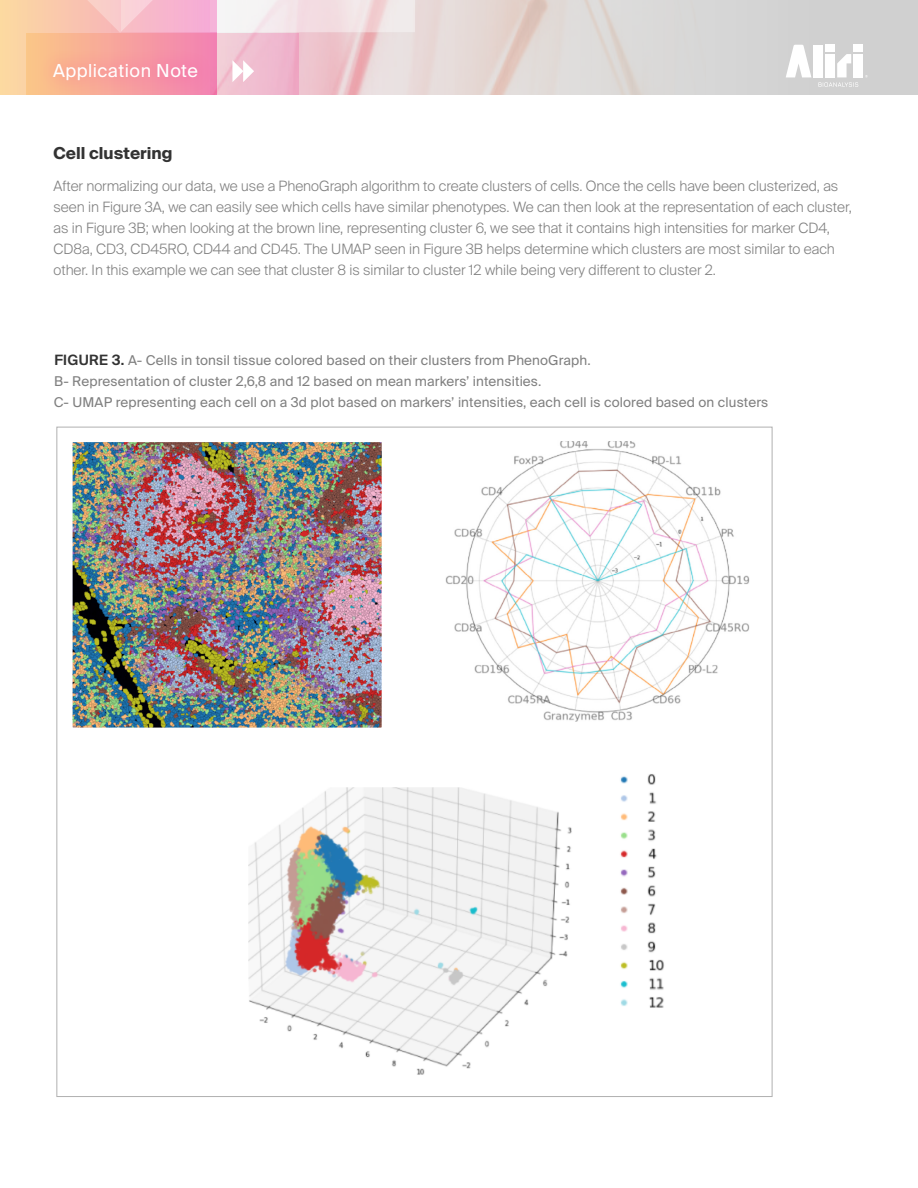
<style>
.page{position:relative;width:918px;height:1188px;background:#fff}
.page>*{position:absolute;margin:0;border:0;box-sizing:border-box;transform-origin:0 0}
.t1{font:18px "Suisse Intl";letter-spacing:.025em;color:#fff}
.t2{font:700 16.5px "Suisse Intl";color:#333}
.t3{font:300 14.25px/21px "Suisse Intl";color:#7f7f7f}
.t4{font:13.5px/21px "Suisse Intl";letter-spacing:.01em;color:#7f7f7f}
.s1{font-weight:600;font-size:14.25px;color:#333}
</style>
<div class="page">
<img style="left:230px;top:0;width:688px;height:95px">
<div style="left:0;top:0;width:216px;height:95px;background:#fcd6a3"></div>
<svg style="left:26px;top:33px;width:272px;height:62px"></svg>
<svg style="left:230px;top:0;width:185px;height:32px;fill:#f3e6e9"></svg>
<svg style="left:44px;top:0;width:186px;height:33px"></svg>
<div style="left:854px;top:54px;width:9px;height:23px;background:#fff"></div>
<svg style="left:786px;top:45px;width:25px;height:32px"></svg>
<div style="left:814px;top:45px;width:9px;height:32px;background:#fff"></div>
<svg style="left:818px;top:54px;width:40px;height:33px"></svg>
<div style="left:825px;top:45px;width:10px;height:7px;background:#fff"></div>
<div style="left:854px;top:45px;width:9px;height:7px;background:#fff"></div>
<div style="left:37px;top:47px;width:177px;height:49px;background:#ff008c;opacity:.38"></div>
<svg style="left:232px;top:60px;width:22px;height:22px"></svg>
<img style="left:73px;top:443px;width:308px;height:284px">
<img style="left:446px;top:442px;width:303px;height:279px">
<img style="left:620px;top:774px;width:44px;height:234px">
<img style="left:249px;top:788px;width:323px;height:287px">
<p class="t1" style="left:53px;top:60px;width:146px">Application Note</p>
<p class="t2" style="left:54px;top:143px;width:120px">Cell clustering</p>
<p class="t3" style="left:54px;top:175px;width:800px">After normalizing our data, we use a PhenoGraph algorithm to create clusters of cells. Once the cells have been clusterized, as seen in Figure 3A, we can easily see which cells have similar phenotypes. We can then look at the representation of each cluster, as in Figure 3B; when looking at the brown line, representing cluster 6, we see that it contains high intensities for marker CD4, CD8a, CD3, CD45RO, CD44 and CD45. The UMAP seen in Figure 3B helps determine which clusters are most similar to each other. In this example we can see that cluster 8 is similar to cluster 12 while being very different to cluster 2.</p>
<p class="t4" style="left:54px;top:350px;width:716px"><span class="s1">FIGURE 3.</span> A- Cells in tonsil tissue colored based on their clusters from PhenoGraph.<br>B- Representation of cluster 2,6,8 and 12 based on mean markers’ intensities.<br>C- UMAP representing each cell on a 3d plot based on markers’ intensities, each cell is colored based on clusters</p>
</div>
